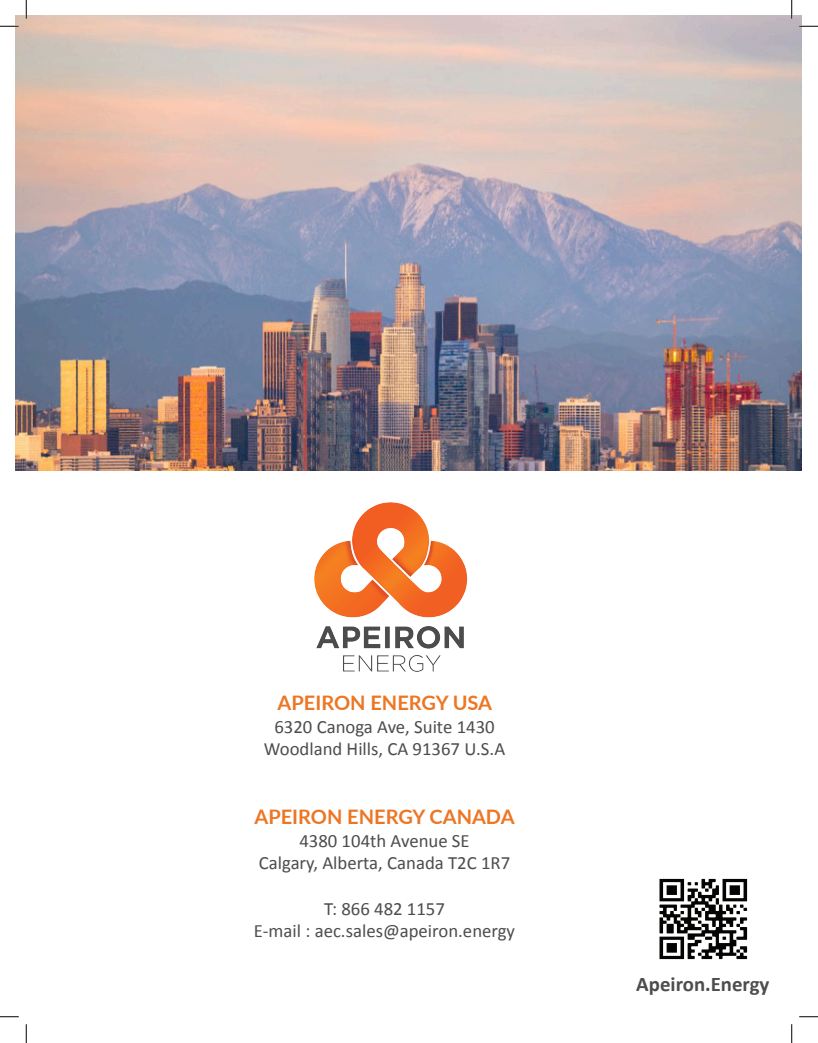
<style>
.page{position:relative;width:818px;height:1043px;background:#fff}
.page>*{position:absolute;margin:0;border:0;box-sizing:border-box;transform-origin:0 0}
.t1{font:700 20.75px "Calibri";color:#4e4c4d}
.t2{font:700 20px "Lato";color:#ec7624}
.t3{font:18.75px "Calibri";color:#4e4c4d}
</style>
<div class="page">
<img style="left:15px;top:15px;width:786px;height:455px">
<img style="left:314px;top:502px;width:154px;height:170px">
<img style="left:659px;top:878px;width:89px;height:82px">
<svg style="left:0;top:25px;width:19px;height:2px"></svg>
<svg style="left:799px;top:25px;width:19px;height:2px"></svg>
<svg style="left:0;top:1016px;width:19px;height:1px"></svg>
<svg style="left:799px;top:1016px;width:19px;height:1px"></svg>
<svg style="left:25px;top:0;width:2px;height:19px"></svg>
<svg style="left:25px;top:1024px;width:2px;height:18px"></svg>
<svg style="left:790px;top:0;width:2px;height:19px"></svg>
<svg style="left:791px;top:1024px;width:1px;height:18px"></svg>
<p class="t2" style="left:277px;top:688px;width:216px">APEIRON ENERGY USA</p>
<p class="t3" style="left:274px;top:715px;width:222px">6320 Canoga Ave, Suite 1430</p>
<p class="t3" style="left:264px;top:737px;width:243px">Woodland Hills, CA 91367 U.S.A</p>
<p class="t2" style="left:254px;top:802px;width:262px">APEIRON ENERGY CANADA</p>
<p class="t3" style="left:299px;top:829px;width:172px">4380 104th Avenue SE</p>
<p class="t3" style="left:259px;top:851px;width:253px">Calgary, Alberta, Canada T2C 1R7</p>
<p class="t3" style="left:324px;top:896px;width:122px">T: 866 482 1157</p>
<p class="t3" style="left:254px;top:919px;width:263px">E-mail : aec.sales@apeiron.energy</p>
<p class="t1" style="left:636px;top:970px;width:135px">Apeiron.Energy</p>
</div>
